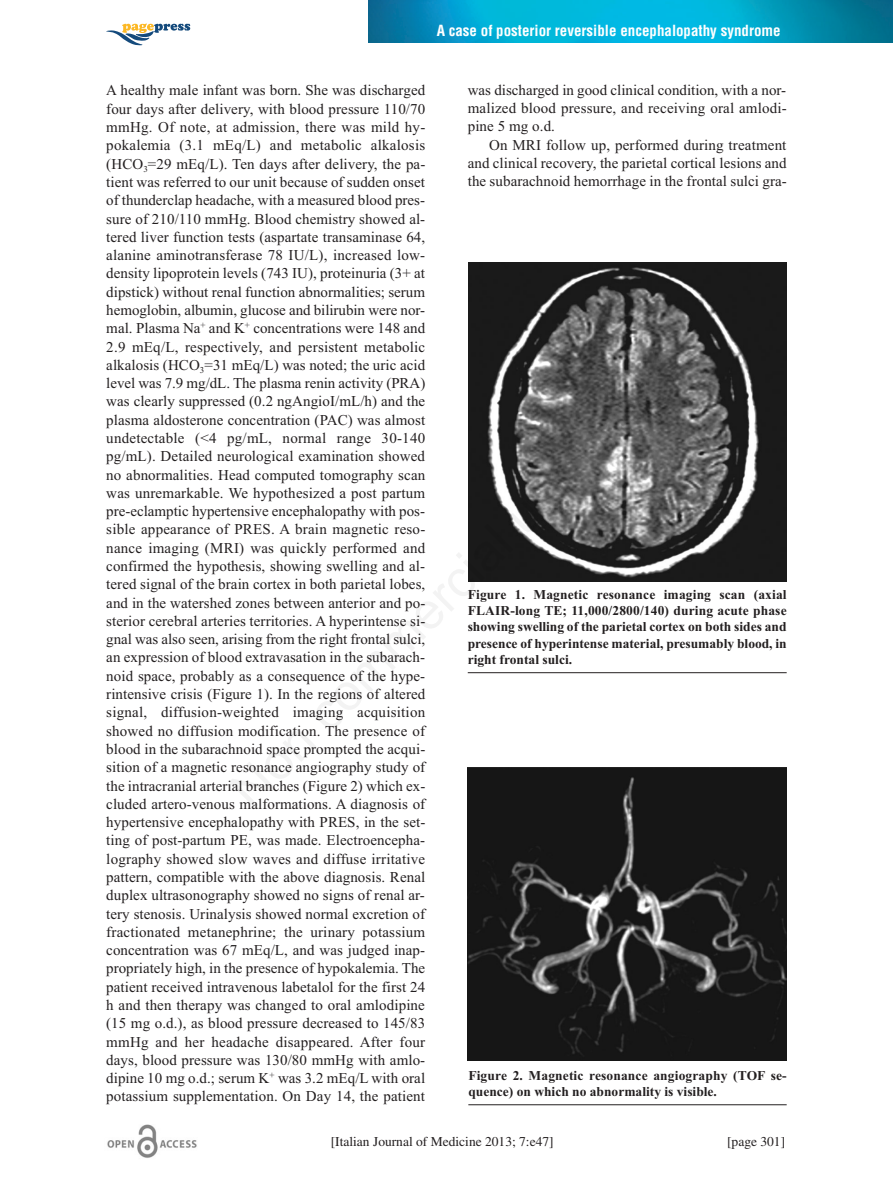
<style>
.page{position:relative;width:893px;height:1191px;background:#fff}
.page>*{position:absolute;margin:0;border:0;box-sizing:border-box;transform-origin:0 0}
.t1{font:15px/18.3px "Times New Roman";letter-spacing:.01em;color:#231f20;text-align:justify}
.t2{font:700 condensed 15px "Helvetica";color:#fff}
.t3{font:700 13.5px/16.2px "Times New Roman";color:#231f20;text-align:justify}
.t4{font:13.5px "Times";color:#231f20}
</style>
<div class="page">
<img style="left:368px;top:0;width:525px;height:42px">
<img style="left:107px;top:1124px;width:90px;height:34px">
<svg style="left:106px;top:23px;width:84px;height:22px"></svg>
<img style="left:469px;top:262px;width:318px;height:319px">
<hr style="left:468px;top:672px;width:319px;height:1px;background:#231f20">
<img style="left:468px;top:767px;width:319px;height:293px">
<hr style="left:468px;top:1104px;width:319px;height:1px;background:#231f20">
<p class="t2" style="left:437px;top:22px;width:345px">A case of posterior reversible encephalopathy syndrome</p>
<p class="t1" style="left:106px;top:81px;width:321px">A healthy male infant was born. She was discharged four days after delivery, with blood pressure 110/70 mmHg. Of note, at admission, there was mild hy&shy;pokalemia (3.1 mEq/L) and metabolic alkalosis (HCO<sub>3</sub>=29 mEq/L). Ten days after delivery, the pa&shy;tient was referred to our unit because of sudden onset of thunderclap headache, with a measured blood pres&shy;sure of 210/110 mmHg. Blood chemistry showed al&shy;tered liver function tests (aspartate transaminase 64, alanine aminotransferase 78 IU/L), increased low&shy;density lipoprotein levels (743 IU), proteinuria (3+ at dipstick) without renal function abnormalities; serum hemoglobin, albumin, glucose and bilirubin were nor&shy;mal. Plasma Na<sup>+</sup> and K<sup>+</sup> concentrations were 148 and 2.9 mEq/L, respectively, and persistent metabolic alkalosis (HCO<sub>3</sub>=31 mEq/L) was noted; the uric acid level was 7.9 mg/dL. The plasma renin activity (PRA) was clearly suppressed (0.2 ngAngioI/mL/h) and the plasma aldosterone concentration (PAC) was almost undetectable (&lt;4 pg/mL, normal range 30-140 pg/mL). Detailed neurological examination showed no abnormalities. Head computed tomography scan was unremarkable. We hypothesized a post partum pre-eclamptic hypertensive encephalopathy with pos&shy;sible appearance of PRES. A brain magnetic reso&shy;nance imaging (MRI) was quickly performed and confirmed the hypothesis, showing swelling and al&shy;tered signal of the brain cortex in both parietal lobes, and in the watershed zones between anterior and po&shy;sterior cerebral arteries territories. A hyperintense si&shy;gnal was also seen, arising from the right frontal sulci, an expression of blood extravasation in the subarach&shy;noid space, probably as a consequence of the hype&shy;rintensive crisis (Figure 1). In the regions of altered signal, diffusion-weighted imaging acquisition showed no diffusion modification. The presence of blood in the subarachnoid space prompted the acqui&shy;sition of a magnetic resonance angiography study of the intracranial arterial branches (Figure 2) which ex&shy;cluded artero-venous malformations. A diagnosis of hypertensive encephalopathy with PRES, in the set&shy;ting of post-partum PE, was made. Electroencepha&shy;lography showed slow waves and diffuse irritative pattern, compatible with the above diagnosis. Renal duplex ultrasonography showed no signs of renal ar&shy;tery stenosis. Urinalysis showed normal excretion of fractionated metanephrine; the urinary potassium concentration was 67 mEq/L, and was judged inap&shy;propriately high, in the presence of hypokalemia. The patient received intravenous labetalol for the first 24 h and then therapy was changed to oral amlodipine (15 mg o.d.), as blood pressure decreased to 145/83 mmHg and her headache disappeared. After four days, blood pressure was 130/80 mmHg with amlo&shy;dipine 10 mg o.d.; serum K<sup>+</sup> was 3.2 mEq/L with oral potassium supplementation. On Day 14, the patient</p>
<p class="t1" style="left:468px;top:81px;width:321px">was discharged in good clinical condition, with a nor&shy;malized blood pressure, and receiving oral amlodi&shy;pine 5 mg o.d.</p>
<p class="t1" style="left:468px;top:135px;width:321px;text-indent:21px">On MRI follow up, performed during treatment and clinical recovery, the parietal cortical lesions and the subarachnoid hemorrhage in the frontal sulci gra-</p>
<p class="t3" style="left:468px;top:586px;width:321px">Figure 1. Magnetic resonance imaging scan (axial FLAIR-long TE; 11,000/2800/140) during acute phase showing swelling of the parietal cortex on both sides and presence of hyperintense material, presumably blood, in right frontal sulci.</p>
<p class="t3" style="left:468px;top:1067px;width:320px">Figure 2. Magnetic resonance angiography (TOF se&shy;quence) on which no abnormality is visible.</p>
<p class="t4" style="left:331px;top:1137px;width:224px">[Italian Journal of Medicine 2013; 7:e47]</p>
<p class="t4" style="left:727px;top:1137px;width:60px">[page 301]</p>
</div>
